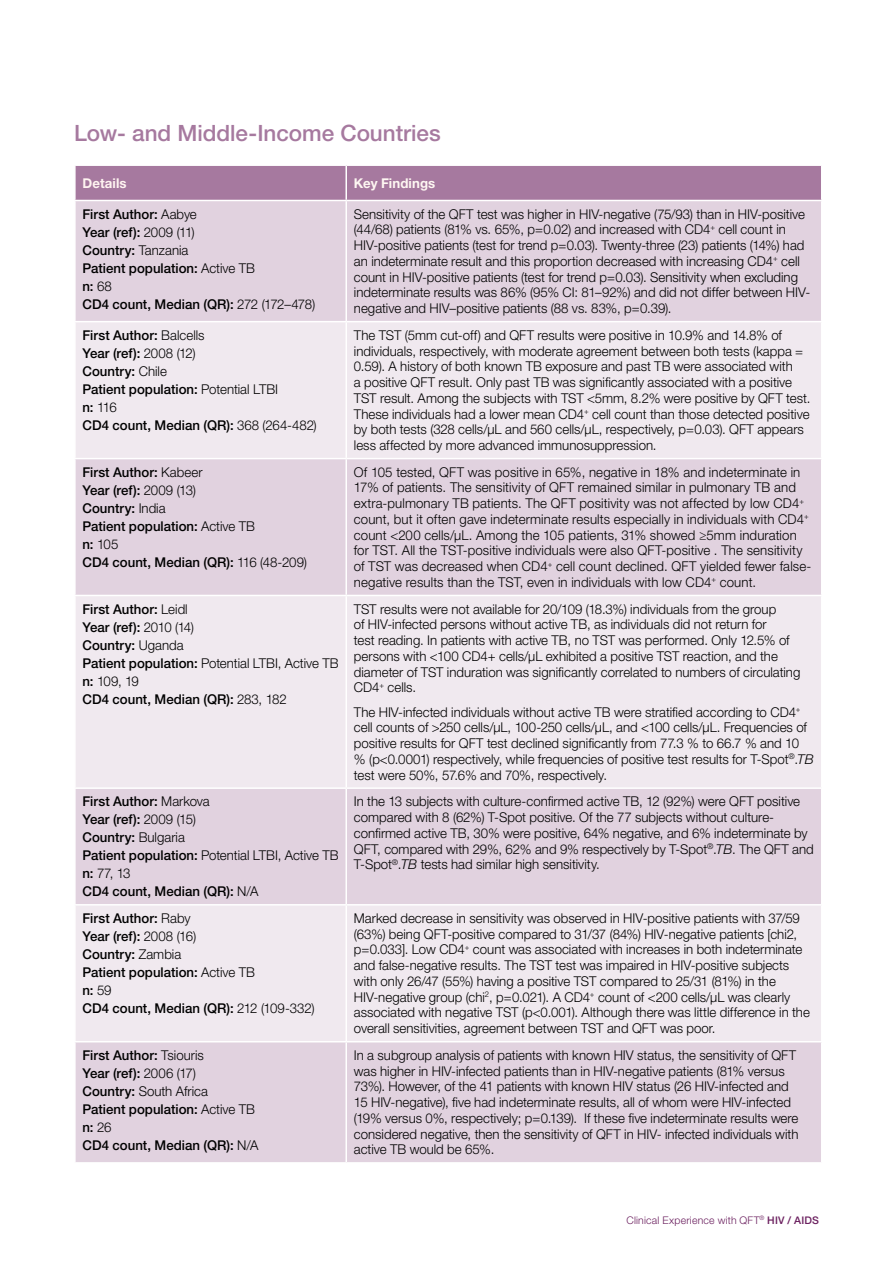
<style>
.page{position:relative;width:893px;height:1263px;background:#fff}
.page>*{position:absolute;margin:0;border:0;box-sizing:border-box;transform-origin:0 0}
.t1{font:500 22.5px "Helvetica Neue LT Std";color:#a6799f}
.t2{font:300 13.5px/15.8px "Helvetica Neue LT Std";color:#000}
.t3{font:500 13.5px/18px "Helvetica Neue LT Std";color:#000}
.t4{font:700 13.5px "Helvetica Neue LT Std";letter-spacing:.01em;color:#fef7f2}
.t5{font:700 13.5px "Helvetica Neue LT Std";letter-spacing:.01em;color:#fff4f1}
.t6{font:300 10.5px "Helvetica Neue LT Std";letter-spacing:.02em;color:#6b205f}
.s1{font-weight:300}
.s2{font-style:italic}
.s3{font-weight:500}
</style>
<div class="page">
<div style="left:76px;top:166px;width:745px;height:34px;background:#a6799f"></div>
<div style="left:76px;top:201px;width:745px;height:961px;background:#e1d2df"></div>
<svg style="left:76px;top:322px;width:745px;height:719px;background:#eae0e9"></svg>
<hr style="left:345px;top:166px;width:2px;height:34px;background:#fff">
<hr style="left:345px;top:201px;width:2px;height:120px;background:#fff">
<hr style="left:345px;top:459px;width:2px;height:136px;background:#fff">
<hr style="left:74px;top:595px;width:272px;height:1px;background:#fff">
<hr style="left:346px;top:595px;width:476px;height:1px;background:#fff">
<hr style="left:345px;top:596px;width:2px;height:191px;background:#fff">
<hr style="left:74px;top:787px;width:272px;height:2px;background:#fff">
<hr style="left:346px;top:787px;width:476px;height:2px;background:#fff">
<hr style="left:345px;top:789px;width:2px;height:115px;background:#fff">
<hr style="left:74px;top:904px;width:272px;height:1px;background:#fff">
<hr style="left:346px;top:904px;width:476px;height:1px;background:#fff">
<hr style="left:345px;top:905px;width:2px;height:136px;background:#fff">
<hr style="left:74px;top:1041px;width:272px;height:1px;background:#fff">
<hr style="left:346px;top:1041px;width:476px;height:1px;background:#fff">
<hr style="left:345px;top:1042px;width:2px;height:120px;background:#fff">
<hr style="left:74px;top:321px;width:272px;height:1px;background:#fff">
<hr style="left:74px;top:458px;width:272px;height:1px;background:#fff">
<hr style="left:346px;top:321px;width:476px;height:1px;background:#fff">
<hr style="left:345px;top:322px;width:2px;height:136px;background:#fff">
<hr style="left:346px;top:458px;width:476px;height:1px;background:#fff">
<h1 class="t1" style="left:74px;top:120px;width:368px">Low- and Middle-Income Countries</h1>
<p class="t5" style="left:82px;top:174px;width:46px">Details</p>
<p class="t4" style="left:354px;top:174px;width:83px">Key Findings</p>
<p class="t3" style="left:82px;top:205px;width:234px">First Author: <span class="s1">Aabye<br></span>Year (ref): <span class="s1">2009 (11)<br></span>Country: <span class="s1">Tanzania<br></span>Patient population: <span class="s1">Active TB<br></span>n: <span class="s1">68<br></span>CD4 count, Median (QR): <span class="s1">272 (172–478)</span></p>
<p class="t2" style="left:354px;top:206px;width:458px">Sensitivity of the QFT test was higher in HIV-negative (75/93) than in HIV-positive (44/68) patients (81% vs. 65%, p=0.02) and increased with CD4<sup>+</sup> cell count in HIV-positive patients (test for trend p=0.03). Twenty-three (23) patients (14%) had an indeterminate result and this proportion decreased with increasing CD4<sup>+</sup> cell count in HIV-positive patients (test for trend p=0.03). Sensitivity when excluding indeterminate results was 86% (95% CI: 81–92%) and did not differ between HIV&shy;negative and HIV–positive patients (88 vs. 83%, p=0.39).</p>
<p class="t3" style="left:83px;top:326px;width:236px">First Author: <span class="s1">Balcells<br></span>Year (ref): <span class="s1">2008 (12)<br></span>Country: <span class="s1">Chile<br></span>Patient population: <span class="s1">Potential LTBI<br></span>n: <span class="s1">116<br></span>CD4 count, Median (QR): <span class="s1">368 (264‐482)</span></p>
<p class="t2" style="left:354px;top:327px;width:458px">The TST (5mm cut-off) and QFT results were positive in 10.9% and 14.8% of individuals, respectively, with moderate agreement between both tests (kappa = 0.59). A history of both known TB exposure and past TB were associated with<br>a positive QFT result. Only past TB was significantly associated with a positive TST result. Among the subjects with TST &lt;5mm, 8.2% were positive by QFT test.<br>These individuals had a lower mean CD4<sup>+</sup> cell count than those detected positive by both tests (328 cells/µL and 560 cells/µL, respectively, p=0.03). QFT appears less affected by more advanced immunosuppression.</p>
<p class="t3" style="left:82px;top:463px;width:226px">First Author: <span class="s1">Kabeer<br></span>Year (ref): <span class="s1">2009 (13)<br></span>Country: <span class="s1">India<br></span>Patient population: <span class="s1">Active TB<br></span>n: <span class="s1">105<br></span>CD4 count, Median (QR): <span class="s1">116 (48‐209)</span></p>
<p class="t2" style="left:354px;top:464px;width:459px">Of 105 tested, QFT was positive in 65%, negative in 18% and indeterminate in 17% of patients. The sensitivity of QFT remained similar in pulmonary TB and extra-pulmonary TB patients. The QFT positivity was not affected by low CD4<sup>+ </sup>count, but it often gave indeterminate results especially in individuals with CD4<sup>+ </sup>count &lt;200 cells/µL. Among the 105 patients, 31% showed ≥5mm induration for TST. All the TST-positive individuals were also QFT-positive . The sensitivity of TST was decreased when CD4<sup>+</sup> cell count declined. QFT yielded fewer false&shy;negative results than the TST, even in individuals with low CD4<sup>+</sup> count.</p>
<p class="t3" style="left:83px;top:600px;width:258px">First Author: <span class="s1">Leidl<br></span>Year (ref): <span class="s1">2010 (14)<br></span>Country: <span class="s1">Uganda<br></span>Patient population: <span class="s1">Potential LTBI, Active TB </span>n: <span class="s1">109, 19<br></span>CD4 count, Median (QR): <span class="s1">283, 182</span></p>
<p class="t2" style="left:354px;top:601px;width:448px">TST results were not available for 20/109 (18.3%) individuals from the group<br>of HIV-infected persons without active TB, as individuals did not return for<br>test reading. In patients with active TB, no TST was performed. Only 12.5% of persons with &lt;100 CD4+ cells/µL exhibited a positive TST reaction, and the diameter of TST induration was significantly correlated to numbers of circulating CD4<sup>+</sup> cells.</p>
<p class="t2" style="left:354px;top:704px;width:461px">The HIV-infected individuals without active TB were stratified according to CD4<sup>+ </sup>cell counts of &gt;250 cells/μL, 100-250 cells/μL, and &lt;100 cells/μL. Frequencies of positive results for QFT test declined significantly from 77.3 % to 66.7 % and 10 % (p&lt;0.0001) respectively, while frequencies of positive test results for T-Spot<sup>®</sup>.<span class="s2">TB </span>test were 50%, 57.6% and 70%, respectively.</p>
<p class="t3" style="left:83px;top:792px;width:258px">First Author: <span class="s1">Markova<br></span>Year (ref): <span class="s1">2009 (15)<br></span>Country: <span class="s1">Bulgaria<br></span>Patient population: <span class="s1">Potential LTBI, Active TB </span>n: <span class="s1">77, 13<br></span>CD4 count, Median (QR): <span class="s1">N/A</span></p>
<p class="t2" style="left:354px;top:793px;width:461px">In the 13 subjects with culture-confirmed active TB, 12 (92%) were QFT positive compared with 8 (62%) T-Spot positive. Of the 77 subjects without culture&shy;confirmed active TB, 30% were positive, 64% negative, and 6% indeterminate by QFT, compared with 29%, 62% and 9% respectively by T-Spot<sup>®</sup>.<span class="s2">TB</span>. The QFT and T-Spot<sup>®</sup>.<span class="s2">TB</span> tests had similar high sensitivity.</p>
<p class="t3" style="left:83px;top:909px;width:234px">First Author: <span class="s1">Raby<br></span>Year (ref): <span class="s1">2008 (16)<br></span>Country: <span class="s1">Zambia<br></span>Patient population: <span class="s1">Active TB<br></span>n: <span class="s1">59<br></span>CD4 count, Median (QR): <span class="s1">212 (109-332)</span></p>
<p class="t2" style="left:354px;top:910px;width:458px">Marked decrease in sensitivity was observed in HIV-positive patients with 37/59 (63%) being QFT-positive compared to 31/37 (84%) HIV-negative patients [chi2, p=0.033]. Low CD4<sup>+</sup> count was associated with increases in both indeterminate and false-negative results. The TST test was impaired in HIV-positive subjects with only 26/47 (55%) having a positive TST compared to 25/31 (81%) in the HIV-negative group (chi<sup>2</sup>, p=0.021). A CD4<sup>+</sup> count of &lt;200 cells/μL was clearly associated with negative TST (p&lt;0.001). Although there was little difference in the overall sensitivities, agreement between TST and QFT was poor.</p>
<p class="t3" style="left:82px;top:1046px;width:177px">First Author: <span class="s1">Tsiouris<br></span>Year (ref): <span class="s1">2006 (17)<br></span>Country: <span class="s1">South Africa<br></span>Patient population: <span class="s1">Active TB </span>n: <span class="s1">26<br></span>CD4 count, Median (QR): <span class="s1">N/A</span></p>
<p class="t2" style="left:354px;top:1047px;width:446px">In a subgroup analysis of patients with known HIV status, the sensitivity of QFT was higher in HIV-infected patients than in HIV-negative patients (81% versus 73%). However, of the 41 patients with known HIV status (26 HIV-infected and 15 HIV-negative), five had indeterminate results, all of whom were HIV-infected (19% versus 0%, respectively; p=0.139). If these five indeterminate results were considered negative, then the sensitivity of QFT in HIV- infected individuals with active TB would be 65%.</p>
<p class="t6" style="left:626px;top:1213px;width:194px">Clinical Experience with QFT<sup>®</sup> <span class="s3">HIV / AIDS</span></p>
</div>
